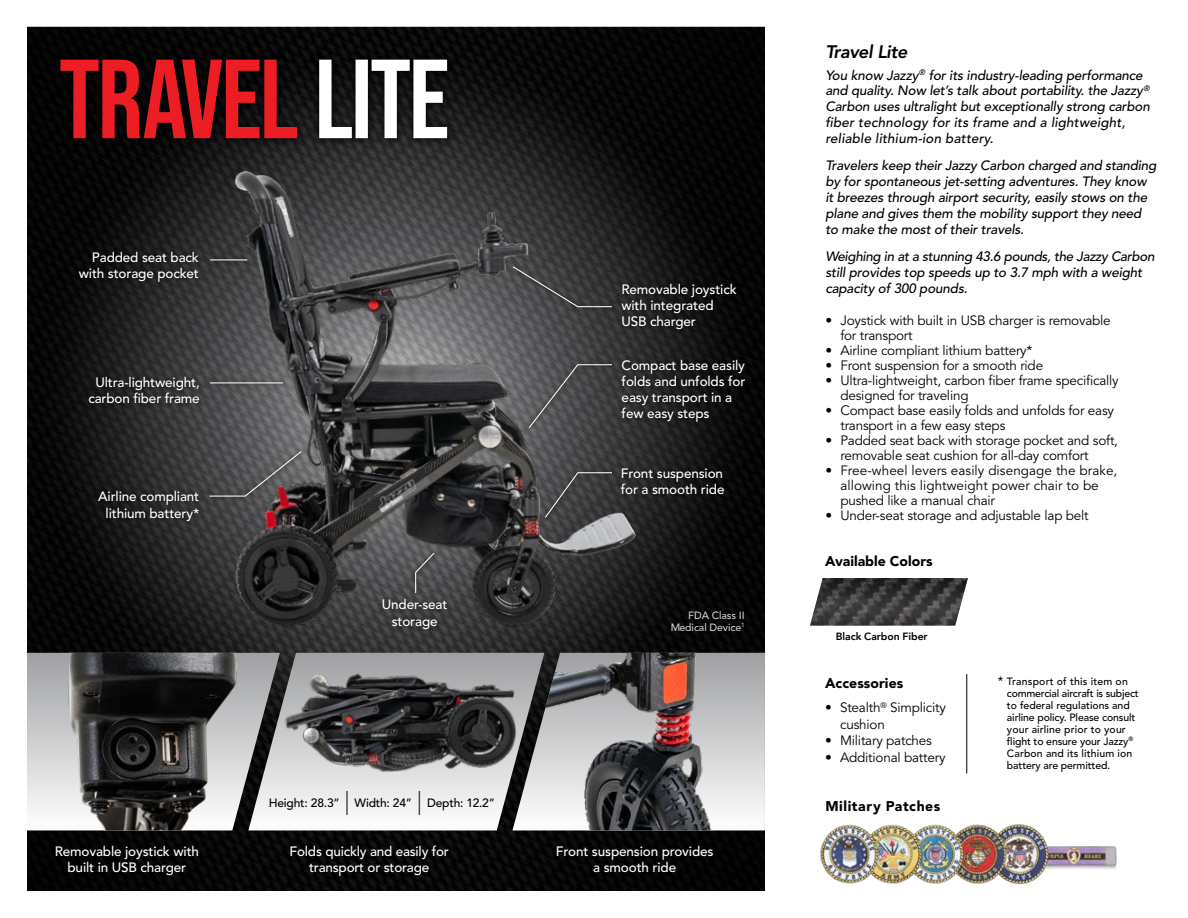
<style>
.page{position:relative;width:1188px;height:918px;background:#fff}
.page>*{position:absolute;margin:0;border:0;box-sizing:border-box;transform-origin:0 0}
.t1{font:italic 800 18px "Avenir LT Std";letter-spacing:-.025em;color:#000}
.t2{font:900 14.1px "Avenir LT Std";letter-spacing:.005em;color:#000}
.t3{font:900 14.1px "Avenir LT Std";letter-spacing:.04em;color:#000}
.t4{font:italic 500 13.5px/15.8px "Avenir LT Std";letter-spacing:-.01em;color:#000}
.t5{font:13.5px/15px "Avenir LT Std";letter-spacing:-.015em;color:#000}
.t6{font:500 13.5px/16.2px "Avenir LT Std";letter-spacing:-.01em;color:#fff;text-align:center}
.t7{font:13.5px/15px "Avenir LT Std";letter-spacing:.005em;color:#000}
.t8{font:500 12px "Avenir LT Std";letter-spacing:-.015em;color:#000}
.t9{font:500 10.5px/12px "Avenir LT Std";letter-spacing:-.01em;color:#000}
.t10{font:500 10.5px/12px "Avenir LT Std";letter-spacing:-.01em;color:#fff;text-align:right}
.t11{font:800 10.5px "Avenir";letter-spacing:-.01em;color:#000}
.s1{font-size:24px}
.s2{font-size:12px}
</style>
<div class="page">
<img style="left:27px;top:27px;width:738px;height:864px">
<img style="left:27px;top:653px;width:221px;height:177px">
<img style="left:820px;top:823px;width:297px;height:62px">
<div style="left:615px;top:462px;width:115px;height:37px;background:#000;opacity:.5"></div>
<div style="left:205px;top:254px;width:48px;height:12px;background:#000;opacity:.5"></div>
<hr style="left:210px;top:259px;width:37px;height:1px;background:#fff">
<div style="left:205px;top:377px;width:83px;height:12px;background:#000;opacity:.5"></div>
<hr style="left:210px;top:382px;width:73px;height:1px;background:#fff">
<div style="left:616px;top:354px;width:135px;height:73px;background:#000;opacity:.5"></div>
<div style="left:616px;top:278px;width:126px;height:57px;background:#000;opacity:.5"></div>
<div style="left:83px;top:371px;width:122px;height:38px;background:#000;opacity:.5"></div>
<div style="left:74px;top:246px;width:130px;height:41px;background:#000;opacity:.5"></div>
<div style="left:93px;top:485px;width:111px;height:41px;background:#000;opacity:.5"></div>
<svg style="left:248px;top:653px;width:264px;height:177px"></svg>
<img style="left:528px;top:653px;width:237px;height:177px">
<div style="left:50px;top:840px;width:154px;height:41px;background:#000"></div>
<div style="left:285px;top:840px;width:169px;height:41px;background:#070707"></div>
<div style="left:552px;top:840px;width:166px;height:38px;background:#000"></div>
<img style="left:225px;top:159px;width:418px;height:478px">
<img style="left:255px;top:650px;width:279px;height:127px">
<img style="left:810px;top:578px;width:158px;height:48px">
<hr style="left:966px;top:674px;width:1px;height:99px;background:#000">
<div style="left:204px;top:446px;width:103px;height:57px;background:#000;opacity:.5"></div>
<svg style="left:208px;top:450px;width:95px;height:47px;background:#595759"></svg>
<div style="left:409px;top:547px;width:31px;height:51px;background:#000;opacity:.5"></div>
<svg style="left:415px;top:551px;width:21px;height:43px"></svg>
<div style="left:52px;top:51px;width:254px;height:96px;background:#000;opacity:.8"></div>
<svg style="left:60px;top:60px;width:237px;height:78px;background:#7f1216"></svg>
<div style="left:310px;top:51px;width:146px;height:96px;background:#000;opacity:.8"></div>
<svg style="left:319px;top:60px;width:128px;height:78px"></svg>
<p class="t6" style="left:79px;top:249px;width:122px;text-align:right">Padded seat back with storage pocket</p>
<p class="t6" style="left:88px;top:375px;width:113px">Ultra-lightweight, carbon fiber frame</p>
<p class="t6" style="left:98px;top:489px;width:103px">Airline compliant lithium battery*</p>
<p class="t6" style="left:382px;top:597px;width:67px">Under-seat storage</p>
<p class="t8" style="left:269px;top:796px;width:228px">Height: 28.3” <span class="s1">|</span> Width: 24” <span class="s1">|</span> Depth: 12.2”</p>
<p class="t6" style="left:621px;top:281px;width:117px;text-align:left">Removable joystick with integrated<br>USB charger</p>
<p class="t6" style="left:622px;top:357px;width:125px;text-align:left">Compact base easily folds and unfolds for easy transport in a few easy steps</p>
<p class="t6" style="left:621px;top:465px;width:105px;text-align:left">Front suspension for a smooth ride</p>
<p class="t10" style="left:670px;top:609px;width:76px">FDA Class II<br>Medical Device<sup>1</sup></p>
<p class="t6" style="left:55px;top:843px;width:146px">Removable joystick with built in USB charger</p>
<p class="t6" style="left:290px;top:843px;width:161px">Folds quickly and easily for transport or storage</p>
<p class="t6" style="left:556px;top:843px;width:159px">Front suspension provides a smooth ride</p>
<h1 class="t1" style="left:825px;top:41px;width:84px">Travel Lite</h1>
<p class="t4" style="left:825px;top:68px;width:326px">You know Jazzy<sup>®</sup> for its industry-leading performance and quality. Now let’s talk about portability. the Jazzy<sup>® </sup>Carbon uses ultralight but exceptionally strong carbon fiber technology for its frame and a lightweight, reliable lithium-ion battery.</p>
<p class="t4" style="left:825px;top:158px;width:333px">Travelers keep their Jazzy Carbon charged and standing by for spontaneous jet-setting adventures. They know it breezes through airport security, easily stows on the plane and gives them the mobility support they need to make the most of their travels.</p>
<p class="t4" style="left:825px;top:249px;width:331px">Weighing in at a stunning 43.6 pounds, the Jazzy Carbon still provides top speeds up to 3.7 mph with a weight capacity of 300 pounds.</p>
<p class="t5" style="left:840px;top:313px;width:272px;text-indent:-15px">• Joystick with built in USB charger is removable for transport</p>
<p class="t5" style="left:825px;top:343px;width:209px">• Airline compliant lithium battery*</p>
<p class="t5" style="left:825px;top:358px;width:219px">• Front suspension for a smooth ride</p>
<p class="t5" style="left:840px;top:373px;width:280px;text-indent:-15px">• Ultra-lightweight, carbon fiber frame specifically designed for traveling</p>
<p class="t5" style="left:840px;top:403px;width:275px;text-indent:-15px">• Compact base easily folds and unfolds for easy transport in a few easy steps</p>
<p class="t5" style="left:840px;top:433px;width:279px;text-indent:-15px">• Padded seat back with storage pocket and soft, removable seat cushion for all-day comfort</p>
<p class="t7" style="left:840px;top:463px;width:278px;text-indent:-15px">• Free-wheel levers easily disengage the brake, allowing this lightweight power chair to be pushed like a manual chair</p>
<p class="t5" style="left:825px;top:508px;width:265px">• Under-seat storage and adjustable lap belt</p>
<p class="t2" style="left:825px;top:552px;width:109px">Available Colors</p>
<p class="t11" style="left:836px;top:628px;width:93px">Black Carbon Fiber</p>
<p class="t2" style="left:825px;top:674px;width:80px">Accessories</p>
<p class="t5" style="left:840px;top:700px;width:107px;line-height:16.5px;text-indent:-15px">• Stealth<sup>®</sup> Simplicity cushion</p>
<p class="t5" style="left:825px;top:733px;width:108px">• Military patches</p>
<p class="t5" style="left:825px;top:750px;width:122px">• Additional battery</p>
<p class="t3" style="left:825px;top:797px;width:116px">Military Patches</p>
<p class="t9" style="left:1007px;top:676px;width:133px;text-indent:-9px"><span class="s2">*</span> Transport of this item on commercial aircraft is subject to federal regulations and airline policy. Please consult your airline prior to your flight to ensure your Jazzy<sup>®<br></sup>Carbon and its lithium ion battery are permitted.</p>
</div>
